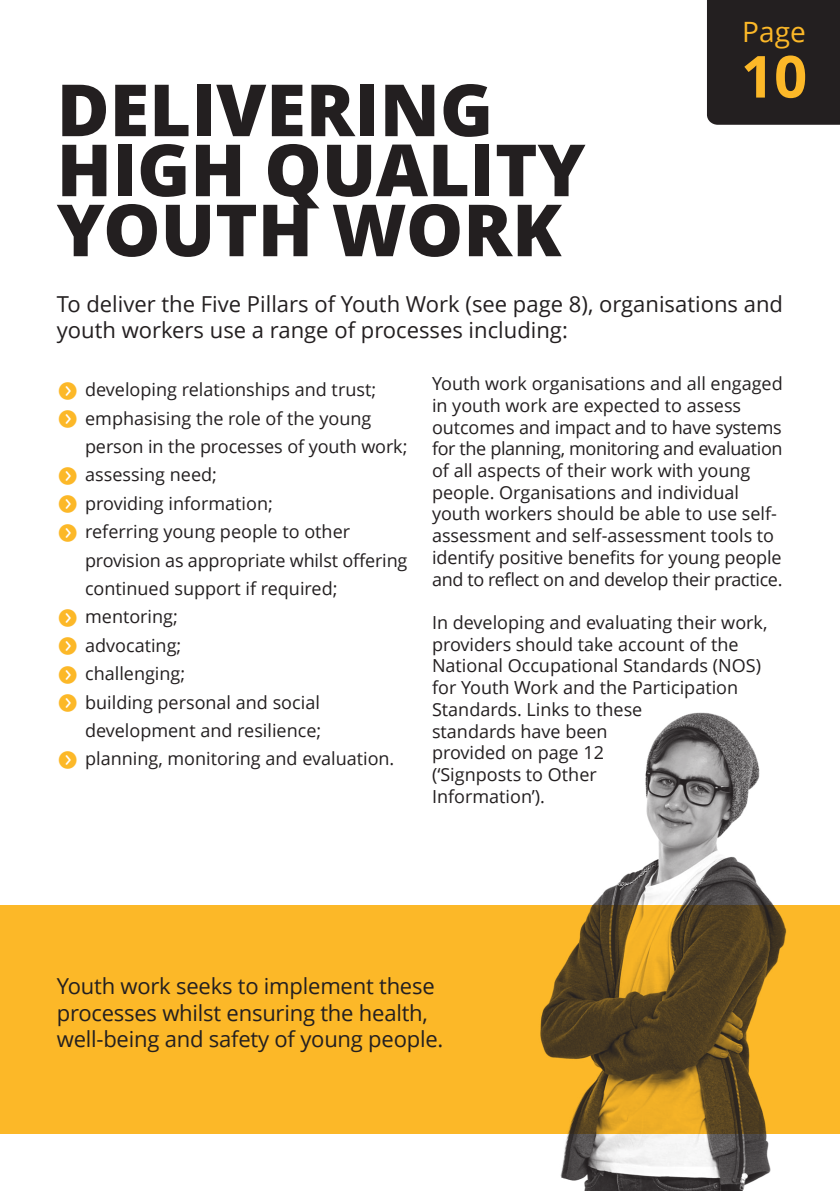
<style>
.page{position:relative;width:840px;height:1191px;background:#fff}
.page>*{position:absolute;margin:0;border:0;box-sizing:border-box;transform-origin:0 0}
.t1{font:800 72px/60px "Open Sans";color:#231f20}
.t2{font:700 58px "Open Sans";color:#fcb828}
.t3{font:28px "Open Sans";color:#fcb828}
.t4{font:22px/26.6px "Open Sans";letter-spacing:-.01em;color:#231f20}
.t5{font:18px/21.8px "Open Sans";color:#231f20}
.s1{font-family:"Button Bonus Circle Negative";font-size:22px;color:#fcb828}
</style>
<div class="page">
<img style="left:560px;top:712px;width:213px;height:479px">
<div style="left:0;top:905px;width:839px;height:229px;background:#fcb828"></div>
<img style="left:540px;top:905px;width:247px;height:229px">
<div style="left:707px;top:0;width:132px;height:125px;background:#231f20"></div>
<p class="t1" style="left:57px;top:78px;width:530px">DELIVERING<br>HIGH QUALITY<br>YOUTH WORK</p>
<p class="t3" style="left:741px;top:12px;width:65px">Page</p>
<p class="t2" style="left:740px;top:36px;width:68px">10</p>
<p class="t4" style="left:57px;top:290px;width:727px">To deliver the Five Pillars of Youth Work (see page 8), organisations and youth workers use a range of processes including:</p>
<p class="t5" style="left:57px;top:378px;width:321px"><span class="s1">f</span> developing relationships and trust;</p>
<p class="t5" style="left:85px;top:403px;width:324px;line-height:28.4px;text-indent:-28px"><span class="s1">f</span> emphasising the role of the young person in the processes of youth work;</p>
<p class="t5" style="left:57px;top:463px;width:162px"><span class="s1">f</span> assessing need;</p>
<p class="t5" style="left:57px;top:492px;width:217px"><span class="s1">f</span> providing information;</p>
<p class="t5" style="left:85px;top:517px;width:324px;line-height:28.4px;text-indent:-28px"><span class="s1">f</span> referring young people to other provision as appropriate whilst offering continued support if required;</p>
<p class="t5" style="left:57px;top:605px;width:123px"><span class="s1">f</span> mentoring;</p>
<p class="t5" style="left:57px;top:634px;width:126px"><span class="s1">f</span> advocating;</p>
<p class="t5" style="left:57px;top:662px;width:130px"><span class="s1">f</span> challenging;</p>
<p class="t5" style="left:57px;top:687px;width:266px;line-height:28.4px;text-align:right"><span class="s1">f</span> building personal and social development and resilience;</p>
<p class="t5" style="left:57px;top:747px;width:339px"><span class="s1">f</span> planning, monitoring and evaluation.</p>
<p class="t5" style="left:432px;top:372px;width:352px">Youth work organisations and all engaged in youth work are expected to assess outcomes and impact and to have systems for the planning, monitoring and evaluation of all aspects of their work with young people. Organisations and individual youth workers should be able to use self&shy;assessment and self-assessment tools to identify positive benefits for young people and to reflect on and develop their practice.</p>
<p class="t5" style="left:432px;top:611px;width:337px">In developing and evaluating their work, providers should take account of the National Occupational Standards (NOS) for Youth Work and the Participation Standards. Links to these</p>
<p class="t5" style="left:432px;top:719px;width:177px">standards have been</p>
<p class="t5" style="left:432px;top:741px;width:173px">provided on page 12</p>
<p class="t5" style="left:432px;top:763px;width:166px">(‘Signposts to Other</p>
<p class="t5" style="left:432px;top:785px;width:114px">Information’).</p>
<p class="t4" style="left:57px;top:972px;width:388px">Youth work seeks to implement these processes whilst ensuring the health, well-being and safety of young people.</p>
</div>
